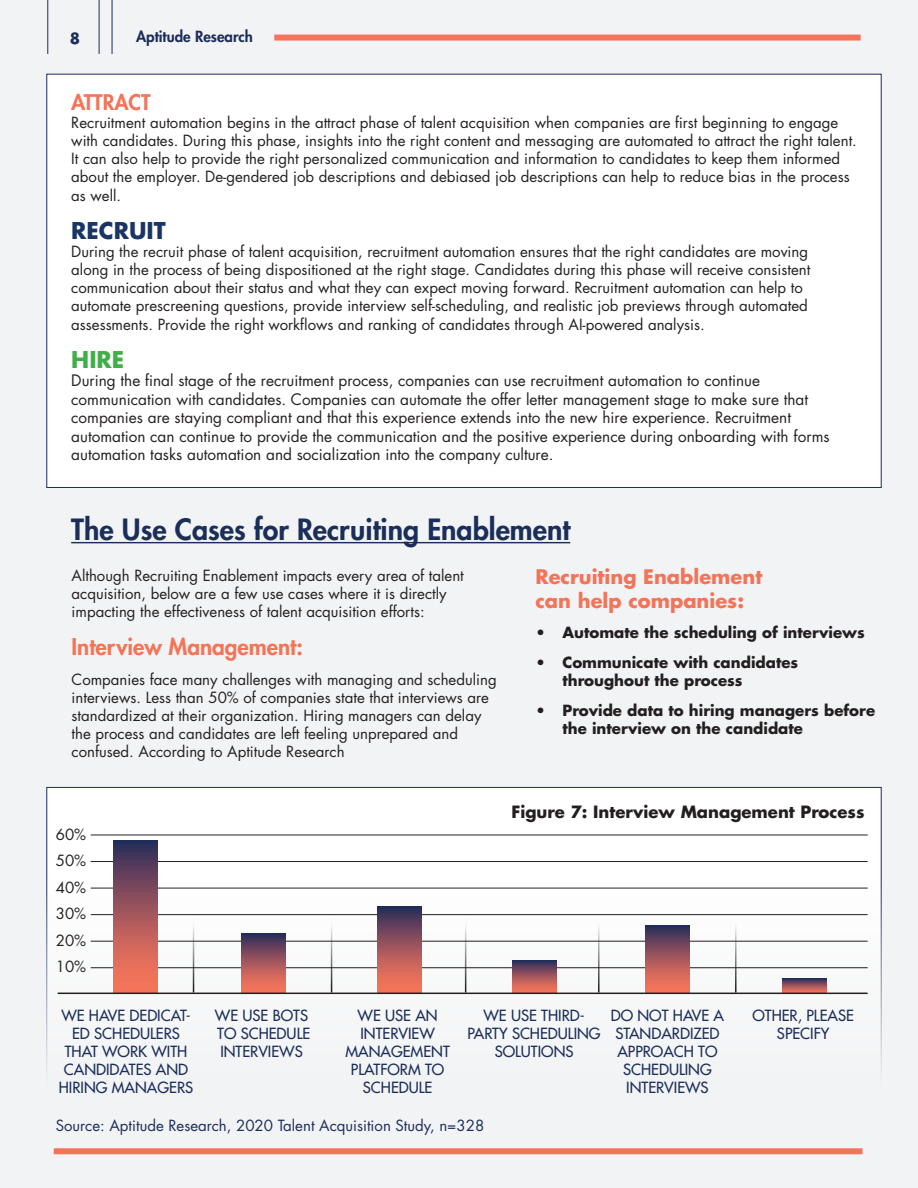
<style>
.page{position:relative;width:918px;height:1188px;background:#f2f3f4}
.page>*{position:absolute;margin:0;border:0;box-sizing:border-box;transform-origin:0 0}
.t1{font:800 28.5px "Futura Std";color:#1b2d59}
.t2{font:800 22.5px "Futura Std";color:#f37458}
.t3{font:700 22.5px "Futura Std";color:#1a3564}
.t4{font:700 22.5px "Futura Std";color:#40ae49}
.t5{font:800 21px "Futura Std";color:#f37458}
.t6{font:700 19.5px/23.4px "Futura Std";color:#f37458}
.t7{font:700 16.5px "Futura Std";color:#231f20}
.t8{font:15.45px/18.5px "Futura Std";color:#231f20}
.t9{font:15px/18.1px "Futura Std";color:#231f20}
.t10{font:500 15px/18px "Futura Std";color:#1b2d59;text-align:center}
.t11{font:700 15px/18px "Futura Std";color:#231f20}
.t12{font:15px "Futura Std";color:#1b2d59}
.t13{font:800 15px "Futura Std";color:#1b2d59}
.t14{font:700 15px "Futura Std";color:#1b2d59}
</style>
<div class="page">
<div style="left:46px;top:74px;width:836px;height:414px;background:#fff;border:1px solid #1b2d59"></div>
<div style="left:46px;top:787px;width:836px;height:311px;background:#fff;border:1px solid #1b2d59"></div>
<hr style="left:71px;top:542px;width:499px;height:1px;background:#1b2d59">
<hr style="left:193px;top:909px;width:1px;height:84px;background:#231f20">
<hr style="left:331px;top:909px;width:1px;height:84px;background:#231f20">
<hr style="left:465px;top:909px;width:1px;height:84px;background:#231f20">
<hr style="left:598px;top:909px;width:2px;height:84px;background:#231f20">
<hr style="left:735px;top:909px;width:2px;height:84px;background:#231f20">
<hr style="left:91px;top:967px;width:777px;height:1px;background:#231f20">
<hr style="left:91px;top:941px;width:777px;height:1px;background:#231f20">
<hr style="left:91px;top:914px;width:777px;height:1px;background:#231f20">
<hr style="left:91px;top:888px;width:777px;height:1px;background:#231f20">
<hr style="left:91px;top:861px;width:777px;height:1px;background:#231f20">
<hr style="left:91px;top:835px;width:777px;height:1px;background:#231f20">
<div style="left:54px;top:1148px;width:808px;height:6px;background:#f37458"></div>
<svg style="left:114px;top:840px;width:43px;height:153px;background:#9e555b"></svg>
<svg style="left:242px;top:933px;width:43px;height:60px;background:#9c545a"></svg>
<svg style="left:378px;top:907px;width:43px;height:86px;background:#9e555b"></svg>
<svg style="left:513px;top:960px;width:43px;height:33px"></svg>
<svg style="left:646px;top:925px;width:44px;height:68px;background:#9c555a"></svg>
<svg style="left:783px;top:978px;width:44px;height:15px"></svg>
<hr style="left:58px;top:993px;width:810px;height:1px;background:#231f20">
<hr style="left:47px;top:0;width:1px;height:54px;background:#1b2d59">
<hr style="left:99px;top:0;width:1px;height:54px;background:#1b2d59">
<hr style="left:112px;top:0;width:1px;height:54px;background:#1b2d59">
<div style="left:274px;top:35px;width:587px;height:6px;background:#f37458"></div>
<p class="t14" style="left:70px;top:28px;width:12px">8</p>
<p class="t13" style="left:136px;top:27px;width:118px">Aptitude Research</p>
<h3 class="t5" style="left:71px;top:89px;width:81px">ATTRACT</h3>
<p class="t9" style="left:71px;top:114px;width:787px">Recruitment automation begins in the attract phase of talent acquisition when companies are first beginning to engage with candidates. During this phase, insights into the right content and messaging are automated to attract the right talent.<br>It can also help to provide the right personalized communication and information to candidates to keep them informed about the employer. De-gendered job descriptions and debiased job descriptions can help to reduce bias in the process as well.</p>
<h2 class="t3" style="left:71px;top:216px;width:96px">RECRUIT</h2>
<p class="t9" style="left:71px;top:243px;width:741px">During the recruit phase of talent acquisition, recruitment automation ensures that the right candidates are moving along in the process of being dispositioned at the right stage. Candidates during this phase will receive consistent communication about their status and what they can expect moving forward. Recruitment automation can help to automate prescreening questions, provide interview self-scheduling, and realistic job previews through automated assessments. Provide the right workflows and ranking of candidates through AI-powered analysis.</p>
<h2 class="t4" style="left:71px;top:344px;width:55px">HIRE</h2>
<p class="t8" style="left:71px;top:372px;width:760px">During the final stage of the recruitment process, companies can use recruitment automation to continue communication with candidates. Companies can automate the offer letter management stage to make sure that companies are staying compliant and that this experience extends into the new hire experience. Recruitment automation can continue to provide the communication and the positive experience during onboarding with forms automation tasks automation and socialization into the company culture.</p>
<h1 class="t1" style="left:71px;top:511px;width:501px">The Use Cases for Recruiting Enablement</h1>
<p class="t9" style="left:72px;top:566px;width:394px">Although Recruiting Enablement impacts every area of talent acquisition, below are a few use cases where it is directly impacting the effectiveness of talent acquisition efforts:</p>
<h2 class="t2" style="left:72px;top:633px;width:233px">Interview Management:</h2>
<p class="t9" style="left:72px;top:670px;width:427px">Companies face many challenges with managing and scheduling interviews. Less than 50% of companies state that interviews are standardized at their organization. Hiring managers can delay the process and candidates are left feeling unprepared and confused. According to Aptitude Research</p>
<h3 class="t6" style="left:535px;top:565px;width:228px">Recruiting Enablement can help companies:</h3>
<p class="t11" style="left:535px;top:623px;width:331px">• Automate the scheduling of interviews</p>
<p class="t11" style="left:562px;top:653px;width:237px;text-indent:-27px">• Communicate with candidates throughout the process</p>
<p class="t11" style="left:562px;top:701px;width:314px;text-indent:-27px">• Provide data to hiring managers before the interview on the candidate</p>
<p class="t9" style="left:56px;top:825px;width:32px">60%</p>
<p class="t9" style="left:56px;top:852px;width:32px">50%</p>
<p class="t9" style="left:56px;top:878px;width:32px">40%</p>
<p class="t9" style="left:56px;top:905px;width:32px">30%</p>
<p class="t9" style="left:56px;top:931px;width:32px">20%</p>
<p class="t9" style="left:56px;top:958px;width:32px">10%</p>
<p class="t7" style="left:512px;top:801px;width:354px">Figure 7: Interview Management Process</p>
<p class="t10" style="left:59px;top:1007px;width:136px">WE HAVE DEDICAT-<br>ED SCHEDULERS<br>THAT WORK WITH<br>CANDIDATES AND<br>HIRING MANAGERS</p>
<p class="t10" style="left:215px;top:1007px;width:97px;text-align:left">WE USE BOTS<br>TO SCHEDULE<br>INTERVIEWS</p>
<p class="t10" style="left:346px;top:1007px;width:106px">WE USE AN<br>INTERVIEW<br>MANAGEMENT<br>PLATFORM TO<br>SCHEDULE</p>
<p class="t10" style="left:468px;top:1007px;width:135px">WE USE THIRD-<br>PARTY SCHEDULING<br>SOLUTIONS</p>
<p class="t10" style="left:611px;top:1007px;width:115px">DO NOT HAVE A<br>STANDARDIZED<br>APPROACH TO<br>SCHEDULING<br>INTERVIEWS</p>
<p class="t10" style="left:752px;top:1007px;width:103px">OTHER, PLEASE<br>SPECIFY</p>
<p class="t12" style="left:56px;top:1116px;width:430px">Source: Aptitude Research, 2020 Talent Acquisition Study, n=328</p>
</div>
